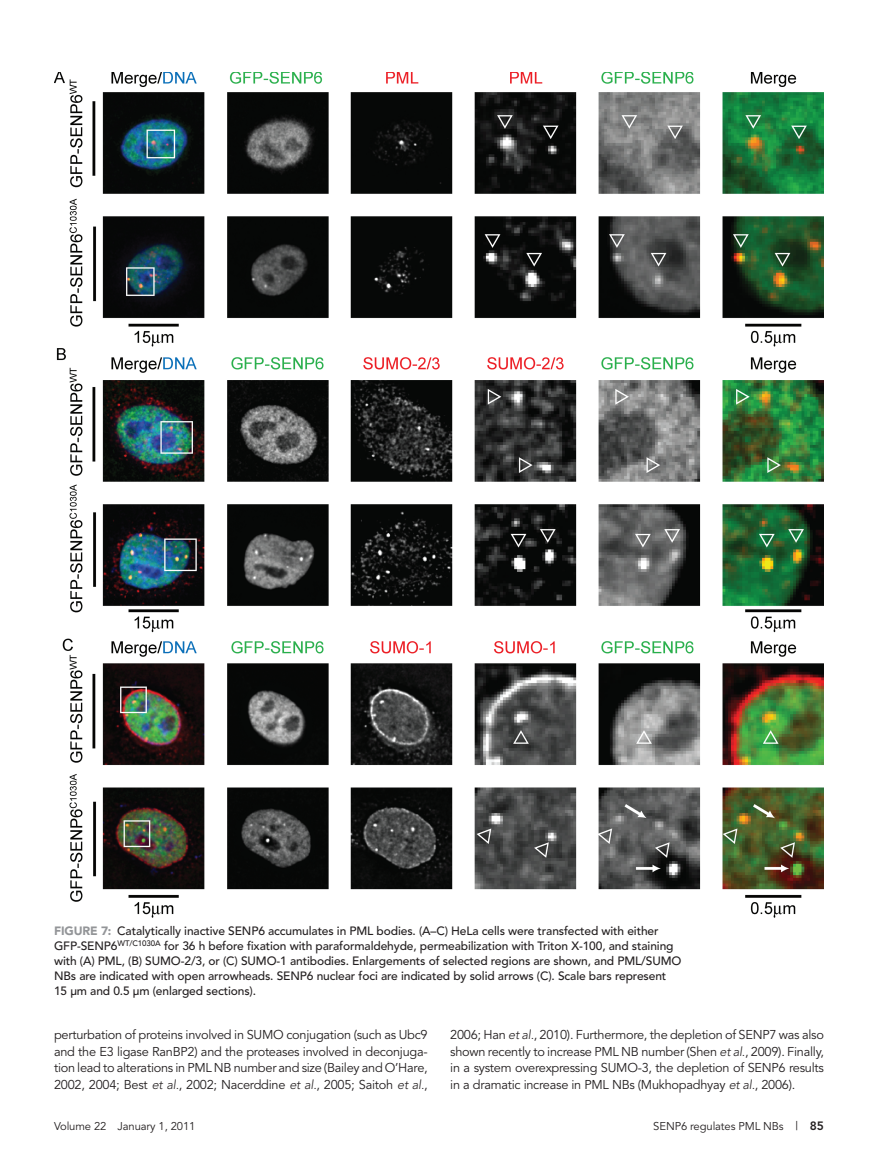
<style>
.page{position:relative;width:878px;height:1175px;background:#fff}
.page>*{position:absolute;margin:0;border:0;box-sizing:border-box;transform-origin:0 0}
.t1{font:12.75px/16.5px "Avenir";letter-spacing:-.02em;color:#231f20;text-align:justify}
.t2{font:500 12px/15px "Avenir";letter-spacing:-.01em;color:#231f20}
.t3{font:11.25px "Avenir";letter-spacing:-.01em;color:#231f20}
.s1{font-weight:900;color:#939598}
.s2{font-weight:300;font-style:italic}
.s3{font-size:12px}
.s4{font-weight:800;font-size:12px}
</style>
<div class="page">
<img style="left:54px;top:72px;width:770px;height:845px">
<p class="t2" style="left:54px;top:924px;width:629px"><span class="s1">FIGURE 7:</span> Catalytically inactive SENP6 accumulates in PML bodies. (A–C) HeLa cells were transfected with either GFP-SENP6 <sup>WT/C1030A</sup> for 36 h before fixation with paraformaldehyde, permeabilization with Triton X-100, and staining with (A) PML, (B) SUMO-2/3, or (C) SUMO-1 antibodies. Enlargements of selected regions are shown, and PML/SUMO NBs are indicated with open arrowheads. SENP6 nuclear foci are indicated by solid arrows (C). Scale bars represent 15 µm and 0.5 µm (enlarged sections).</p>
<p class="t1" style="left:54px;top:1027px;width:375px">perturbation of proteins involved in SUMO conjugation (such as Ubc9 and the E3 ligase RanBP2) and the proteases involved in deconjuga&shy;tion lead to alterations in PML NB number and size (Bailey and O’Hare, 2002 , 2004; Best <span class="s2">et al.</span>, 2002 ; Nacerddine <span class="s2">et al.</span>, 2005 ; Saitoh <span class="s2">et al.</span>,</p>
<p class="t1" style="left:450px;top:1027px;width:375px">2006 ; Han <span class="s2">et al.</span>, 2010). Furthermore, the depletion of SENP7 was also shown recently to increase PML NB number ( Shen <span class="s2">et al.</span>, 2009 ). Finally, in a system overexpressing SUMO-3, the depletion of SENP6 results in a dramatic increase in PML NBs ( Mukhopadhyay <span class="s2">et al.</span>, 2006 ).</p>
<p class="t3" style="left:54px;top:1121px;width:143px">Volume 22 January 1, 2011</p>
<p class="t3" style="left:653px;top:1121px;width:172px">SENP6 regulates PML NBs <span class="s3">|</span> <span class="s4">85</span></p>
</div>
